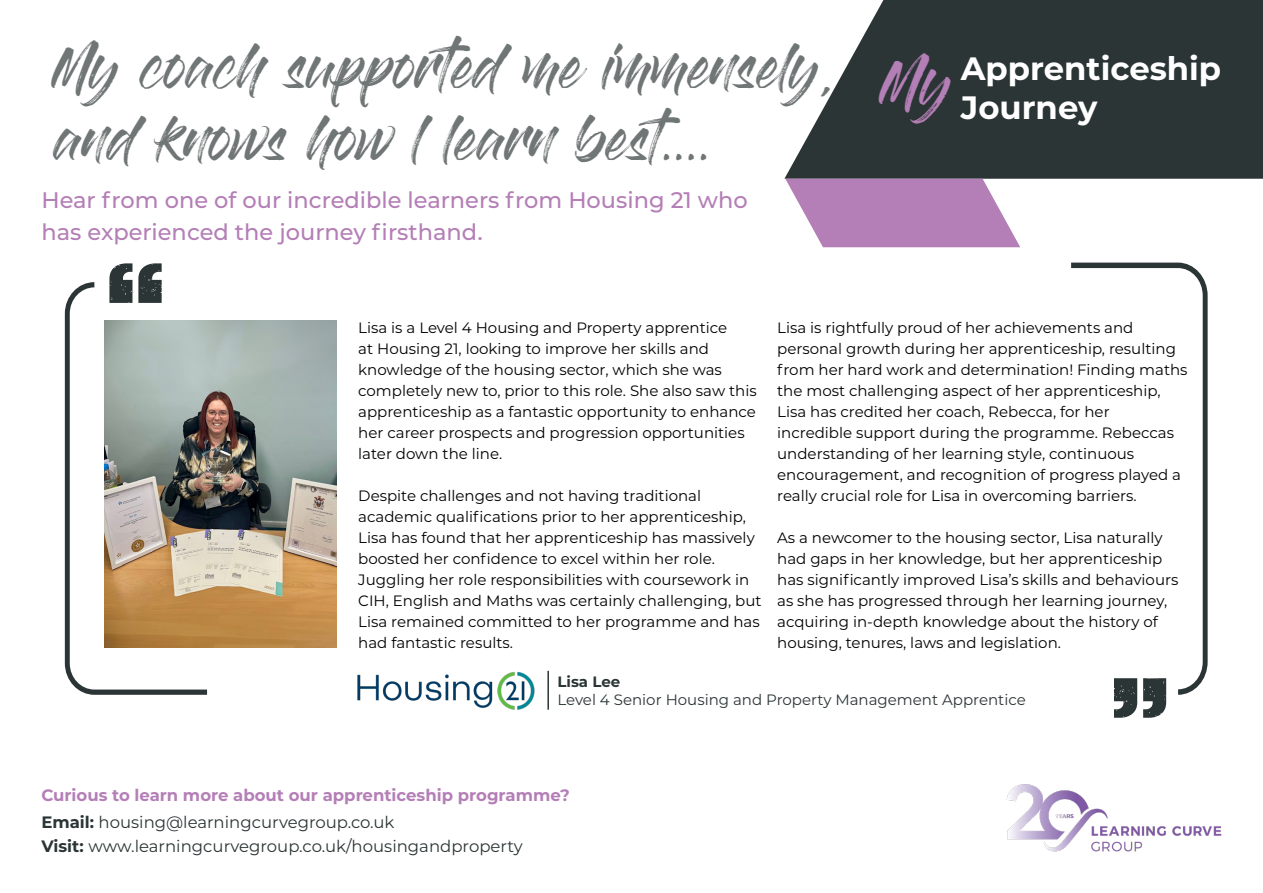
<style>
.page{position:relative;width:1263px;height:893px;background:#fff}
.page>*{position:absolute;margin:0;border:0;box-sizing:border-box;transform-origin:0 0}
.t1{font:45.45px/72px "Gloss And Bloom";letter-spacing:-.01em;color:#707576}
.t2{font:700 32.4px/38.8px "Montserrat";color:#fff}
.t3{font:500 22.5px/31.8px "Montserrat";color:#b47eb6}
.t4{font:16.5px/24px "Montserrat";color:#2b3535}
.t5{font:700 16.5px "Montserrat";color:#b47eb6}
.t6{font:15px/21px "Montserrat";color:#000}
.t7{font:15px "Montserrat";color:#2b3535}
.t8{font:700 15px "Montserrat";color:#2b3535}
.s1{font-family:"Roboto"}
.s2{font-weight:700}
</style>
<div class="page">
<svg style="left:784px;top:0;width:479px;height:179px;background:#414a4a"></svg>
<svg style="left:785px;top:179px;width:235px;height:68px"></svg>
<img style="left:207px;top:320px;width:130px;height:328px">
<svg style="left:65px;top:282px;width:142px;height:413px"></svg>
<svg style="left:138px;top:263px;width:24px;height:40px"></svg>
<svg style="left:109px;top:263px;width:23px;height:40px"></svg>
<svg style="left:1071px;top:263px;width:136px;height:432px"></svg>
<svg style="left:1114px;top:678px;width:23px;height:40px"></svg>
<svg style="left:1143px;top:678px;width:23px;height:40px"></svg>
<img style="left:357px;top:672px;width:178px;height:37px">
<hr style="left:547px;top:671px;width:2px;height:39px;background:#2b3535">
<img style="left:1006px;top:784px;width:216px;height:68px">
<h1 class="t1" style="left:53px;top:36px;width:782px">My coach supported me immensely, and knows how l learn best....</h1>
<h3 class="t3" style="left:41px;top:183px;width:708px">Hear from one of our incredible learners from Housing 21 who has experienced the journey firsthand<span class="s1">.</span></h3>
<h2 class="t2" style="left:881px;top:47px;width:342px;text-indent:80px">Apprenticeship<br><sup>My</sup> Journey</h2>
<p class="t6" style="left:358px;top:317px;width:400px">Lisa is a Level 4 Housing and Property apprentice<br>at Housing 21, looking to improve her skills and knowledge of the housing sector, which she was completely new to, prior to this role. She also saw this apprenticeship as a fantastic opportunity to enhance her career prospects and progression opportunities later down the line.</p>
<p class="t6" style="left:358px;top:485px;width:405px">Despite challenges and not having traditional academic qualifications prior to her apprenticeship, Lisa has found that her apprenticeship has massively boosted her confidence to excel within her role.<br>Juggling her role responsibilities with coursework in CIH, English and Maths was certainly challenging, but Lisa remained committed to her programme and has had fantastic results.</p>
<p class="t6" style="left:777px;top:317px;width:412px">Lisa is rightfully proud of her achievements and personal growth during her apprenticeship, resulting from her hard work and determination! Finding maths the most challenging aspect of her apprenticeship, Lisa has credited her coach, Rebecca, for her incredible support during the programme. Rebeccas understanding of her learning style, continuous encouragement, and recognition of progress played a really crucial role for Lisa in overcoming barriers.</p>
<p class="t6" style="left:777px;top:527px;width:403px">As a newcomer to the housing sector, Lisa naturally had gaps in her knowledge, but her apprenticeship has significantly improved Lisa’s skills and behaviours as she has progressed through her learning journey, acquiring in-depth knowledge about the history of housing, tenures, laws and legislation.</p>
<p class="t8" style="left:557px;top:671px;width:64px">Lisa Lee</p>
<p class="t7" style="left:557px;top:690px;width:470px">Level 4 Senior Housing and Property Management Apprentice</p>
<p class="t5" style="left:41px;top:783px;width:530px">Curious to learn more about our apprenticeship programme?</p>
<p class="t4" style="left:41px;top:809px;width:483px"><span class="s2">Email:</span> housing@learningcurvegroup.co.uk<br><span class="s2">Visit:</span> www.learningcurvegroup.co.uk/housingandproperty</p>
</div>
